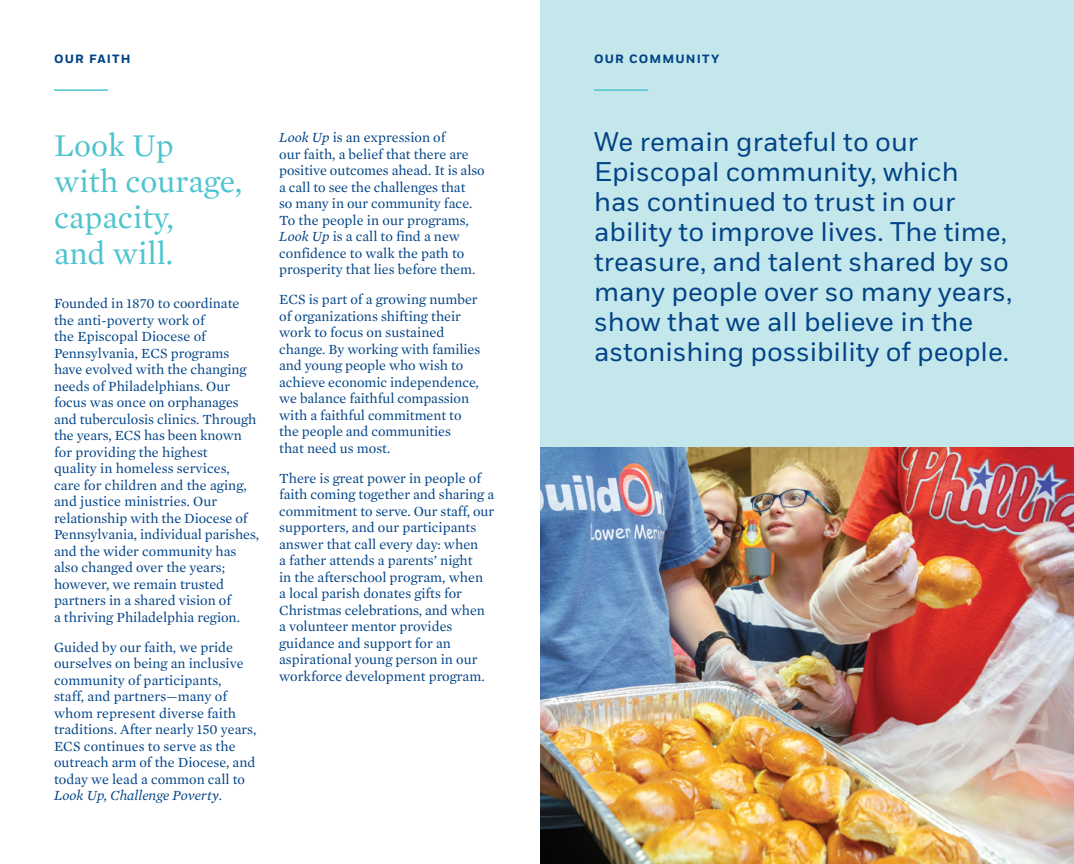
<style>
.page{position:relative;width:1074px;height:864px;background:#fff}
.page>*{position:absolute;margin:0;border:0;box-sizing:border-box;transform-origin:0 0}
.t1{font:32.25px/36px "Mercury Text G1 Roman";color:#4dc4cf}
.t2{font:27px/30px "Fort";color:#014386}
.t3{font:14.25px/16.5px "Mercury Text G1 Roman";color:#014386}
.t4{font:italic 14.25px "Mercury Text G1";color:#014386}
.t5{font:700 12px "Fort";letter-spacing:.1em;color:#014386}
.s1{font-family:"Mercury Text G1";font-style:italic}
.s2{font-family:"Mercury Text G1 Roman";font-style:normal}
</style>
<div class="page">
<hr style="left:54px;top:89px;width:54px;height:2px;background:#4dc4cf">
<div style="left:540px;top:0;width:533px;height:447px;background:#c4e7eb"></div>
<hr style="left:594px;top:89px;width:54px;height:2px;background:#4dc4cf">
<img style="left:540px;top:447px;width:533px;height:417px">
<p class="t5" style="left:54px;top:51px;width:78px">OUR FAITH</p>
<h1 class="t1" style="left:54px;top:127px;width:190px">Look Up with courage, capacity,<br>and will.</h1>
<p class="t3" style="left:279px;top:129px;width:207px"><span class="s1">Look Up</span> is an expression of<br>our faith, a belief that there are positive outcomes ahead. It is also a call to see the challenges that<br>so many in our community face.<br>To the people in our programs,<br><span class="s1">Look Up</span> is a call to find a new confidence to walk the path to prosperity that lies before them.</p>
<p class="t3" style="left:279px;top:291px;width:202px">ECS is part of a growing number of organizations shifting their work to focus on sustained change. By working with families and young people who wish to achieve economic independence, we balance faithful compassion with a faithful commitment to the people and communities<br>that need us most.</p>
<p class="t3" style="left:279px;top:470px;width:216px">There is great power in people of faith coming together and sharing a commitment to serve. Our staff, our supporters, and our participants answer that call every day: when<br>a father attends a parents’ night<br>in the afterschool program, when<br>a local parish donates gifts for<br>Christmas celebrations, and when a volunteer mentor provides guidance and support for an aspirational young person in our workforce development program.</p>
<p class="t3" style="left:54px;top:295px;width:206px">Founded in 1870 to coordinate the anti-poverty work of<br>the Episcopal Diocese of<br>Pennsylvania, ECS programs have evolved with the changing needs of Philadelphians. Our focus was once on orphanages and tuberculosis clinics. Through the years, ECS has been known for providing the highest<br>quality in homeless services, care for children and the aging, and justice ministries. Our relationship with the Diocese of<br>Pennsylvania, individual parishes, and the wider community has also changed over the years; however, we remain trusted partners in a shared vision of<br>a thriving Philadelphia region.</p>
<p class="t3" style="left:54px;top:639px;width:204px">Guided by our faith, we pride ourselves on being an inclusive community of participants,<br>staff, and partners—many of whom represent diverse faith traditions. After nearly 150 years,<br>ECS continues to serve as the outreach arm of the Diocese, and today we lead a common call to</p>
<p class="t4" style="left:54px;top:787px;width:170px">Look Up, Challenge Poverty<span class="s2">.</span></p>
<p class="t5" style="left:594px;top:51px;width:127px">OUR COMMUNITY</p>
<p class="t2" style="left:594px;top:127px;width:419px">We remain grateful to our<br>Episcopal community, which<br>has continued to trust in our ability to improve lives. The time, treasure, and talent shared by so many people over so many years, show that we all believe in the astonishing possibility of people.</p>
</div>
